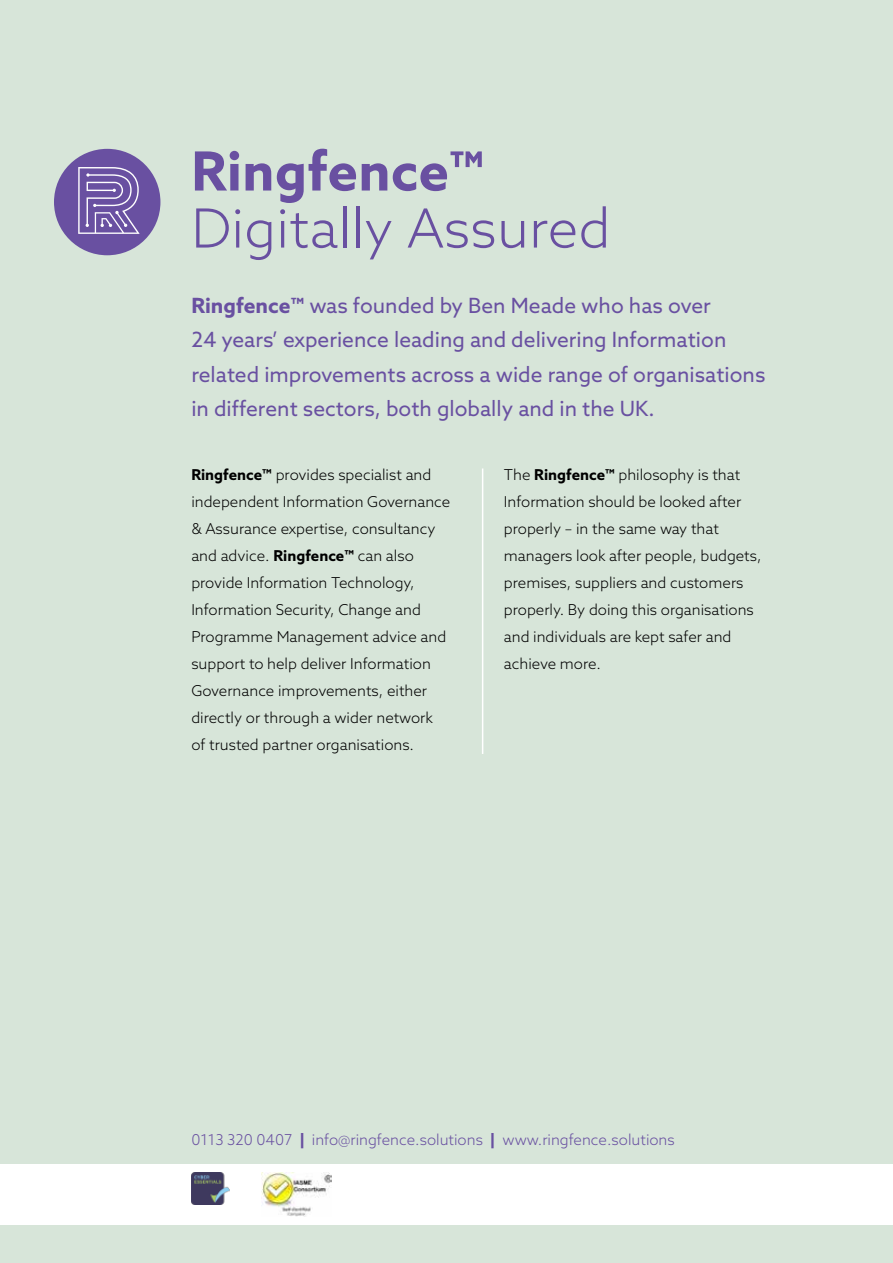
<style>
.page{position:relative;width:893px;height:1263px;background:#d7e5d9}
.page>*{position:absolute;margin:0;border:0;box-sizing:border-box;transform-origin:0 0}
.t1{font:300 54px "Azo Sans";letter-spacing:.005em;color:#6950a1}
.t2{font:700 54px "Azo Sans";letter-spacing:.005em;color:#6950a1}
.t3{font:21px/34.5px "Azo Sans";color:#6950a1}
.t4{font:300 15px/27px "Azo Sans";color:#000}
.t5{font:300 15px "Azo Sans";color:#6950a1}
.s1{font-weight:700}
.s2{font-weight:900}
</style>
<div class="page">
<hr style="left:482px;top:468px;width:1px;height:286px;background:#fff">
<div style="left:0;top:1164px;width:893px;height:61px;background:#fff"></div>
<div style="left:54px;top:149px;width:106px;height:106px;background:#6950a1;border-radius:50%"></div>
<svg style="left:78px;top:167px;width:62px;height:67px"></svg>
<img style="left:191px;top:1172px;width:39px;height:33px">
<img style="left:261px;top:1172px;width:71px;height:45px">
<h1 class="t2" style="left:191px;top:135px;width:294px">Ringfence™</h1>
<h1 class="t1" style="left:191px;top:193px;width:421px">Digitally Assured</h1>
<h2 class="t3" style="left:191px;top:288px;width:576px"><span class="s1">Ringfence™</span> was founded by Ben Meade who has over<br>24 years’ experience leading and delivering Information related improvements across a wide range of organisations in different sectors, both globally and in the UK.</h2>
<p class="t4" style="left:191px;top:461px;width:261px"><span class="s1">Ringfence™</span> provides specialist and independent Information Governance &amp; Assurance expertise, consultancy and advice. <span class="s1">Ringfence™</span> can also provide Information Technology, Information Security, Change and Programme Management advice and support to help deliver Information Governance improvements, either directly or through a wider network of trusted partner organisations.</p>
<p class="t4" style="left:504px;top:461px;width:259px">The <span class="s1">Ringfence™</span> philosophy is that<br>Information should be looked after properly – in the same way that managers look after people, budgets, premises, suppliers and customers properly. By doing this organisations and individuals are kept safer and achieve more.</p>
<p class="t5" style="left:191px;top:1130px;width:485px">0113 320 0407 <span class="s2">|</span> info@ringfence.solutions <span class="s2">|</span> www.ringfence.solutions</p>
</div>
